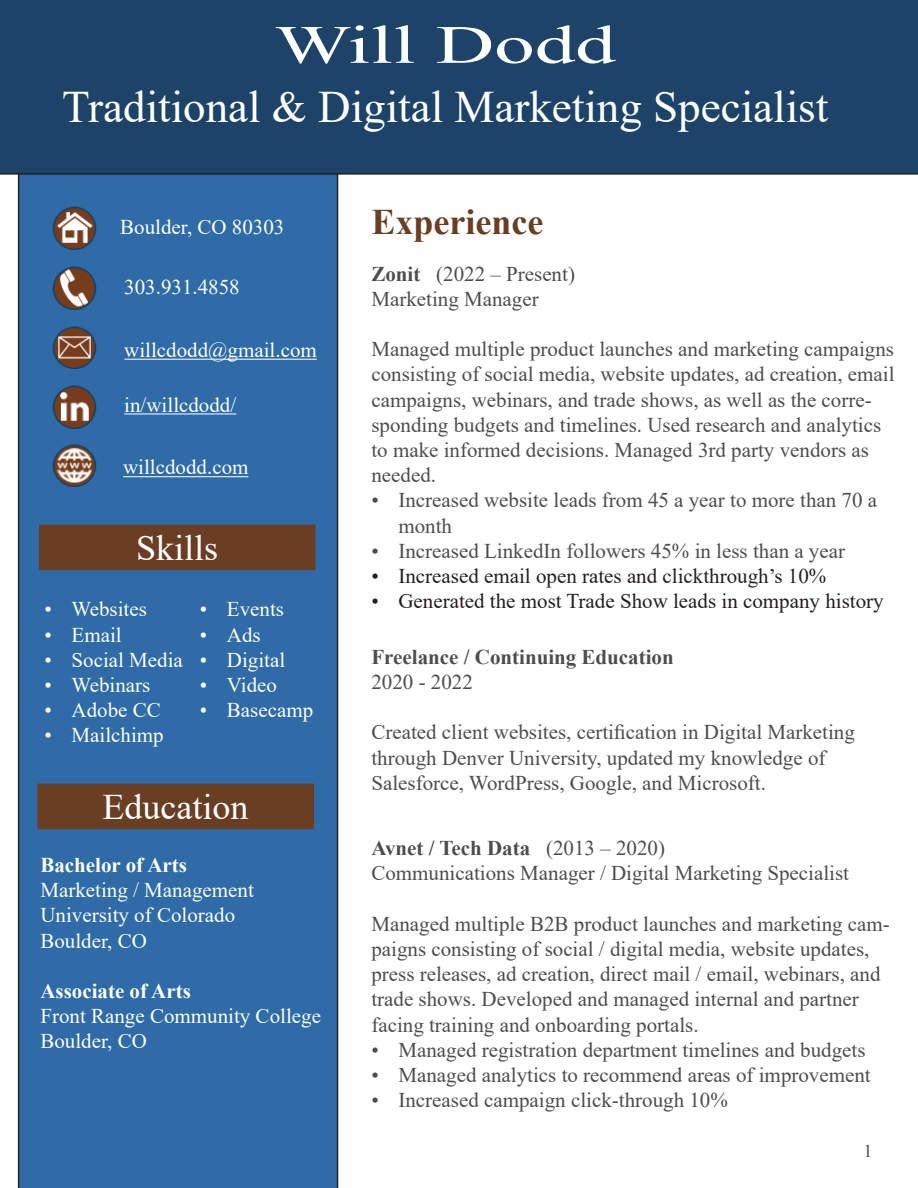
<style>
.page{position:relative;width:918px;height:1188px;background:#fff}
.page>*{position:absolute;margin:0;border:0;box-sizing:border-box;transform-origin:0 0}
.t1{font:54px "Times New Roman";color:#fff;scale:1.5 1}
.t2{font:45px "Times New Roman";color:#fff}
.t3{font:36px "Times New Roman";color:#fff}
.t4{font:700 36px "Times New Roman";color:#6a3e22}
.t5{font:21px/25.2px "Times New Roman";color:#4d4d4d}
.t6{font:21px "Times New Roman";color:#fff}
.t7{font:21px "Times New Roman";color:#231f20}
.t8{font:700 21px/25.2px "Times New Roman";color:#4d4d4d}
.t9{font:700 21px "Times New Roman";color:#fff}
.t10{font:18px "Times New Roman";color:#4d4d4d}
.s1{font-weight:700}
.s2{font-weight:400}
</style>
<div class="page">
<div style="left:18px;top:175px;width:320px;height:1013px;background:#2e6ba7"></div>
<div style="left:0;top:0;width:918px;height:175px;background:#1d4369"></div>
<div style="left:40px;top:525px;width:275px;height:44px;background:#6a3e22"></div>
<div style="left:39px;top:525px;width:276px;height:45px;border:2px solid #6a3e22"></div>
<div style="left:38px;top:784px;width:275px;height:44px;background:#6a3e22"></div>
<div style="left:37px;top:784px;width:277px;height:45px;border:2px solid #6a3e22"></div>
<div style="left:37px;top:261px;width:83px;height:59px;background:#2e6ba7"></div>
<img style="left:53px;top:266px;width:43px;height:43px">
<div style="left:37px;top:321px;width:83px;height:58px;background:#2e6ba7"></div>
<img style="left:53px;top:326px;width:43px;height:43px">
<div style="left:37px;top:380px;width:83px;height:59px;background:#2e6ba7"></div>
<img style="left:53px;top:385px;width:43px;height:43px">
<hr style="left:124px;top:413px;width:112px;height:1px;background:#fff">
<hr style="left:124px;top:359px;width:193px;height:1px;background:#fff">
<div style="left:37px;top:439px;width:83px;height:58px;background:#2e6ba7"></div>
<img style="left:53px;top:444px;width:43px;height:43px">
<hr style="left:123px;top:476px;width:125px;height:1px;background:#fff">
<div style="left:37px;top:201px;width:83px;height:59px;background:#2e6ba7"></div>
<img style="left:53px;top:206px;width:43px;height:43px">
<h1 class="t1" style="left:275px;top:7px;width:229px">Will Dodd</h1>
<h2 class="t2" style="left:62px;top:75px;width:767px">Traditional &amp; Digital Marketing Specialist</h2>
<p class="t6" style="left:120px;top:212px;width:166px">Boulder, CO 80303</p>
<p class="t6" style="left:124px;top:273px;width:117px">303.931.4858</p>
<p class="t6" style="left:124px;top:335px;width:194px">willcdodd@gmail.com</p>
<p class="t6" style="left:124px;top:390px;width:114px">in/willcdodd/</p>
<p class="t6" style="left:123px;top:453px;width:127px">willcdodd.com</p>
<p class="t3" style="left:136px;top:522px;width:84px">Skills</p>
<p class="t6" style="left:45px;top:595px;width:104px">• Websites</p>
<p class="t6" style="left:45px;top:620px;width:79px">• Email</p>
<p class="t6" style="left:45px;top:645px;width:140px">• Social Media</p>
<p class="t6" style="left:45px;top:670px;width:107px">• Webinars</p>
<p class="t6" style="left:45px;top:695px;width:118px">• Adobe CC</p>
<p class="t6" style="left:45px;top:721px;width:121px">• Mailchimp</p>
<p class="t6" style="left:200px;top:595px;width:86px">• Events</p>
<p class="t6" style="left:200px;top:620px;width:62px">• Ads</p>
<p class="t6" style="left:200px;top:645px;width:87px">• Digital</p>
<p class="t6" style="left:200px;top:670px;width:79px">• Video</p>
<p class="t6" style="left:200px;top:695px;width:115px">• Basecamp</p>
<p class="t3" style="left:103px;top:781px;width:147px">Education</p>
<p class="t9" style="left:40px;top:850px;width:148px">Bachelor of Arts</p>
<p class="t6" style="left:40px;top:875px;width:215px">Marketing / Management</p>
<p class="t6" style="left:40px;top:901px;width:196px">University of Colorado</p>
<p class="t6" style="left:40px;top:926px;width:108px">Boulder, CO</p>
<p class="t9" style="left:40px;top:976px;width:152px">Associate of Arts</p>
<p class="t6" style="left:40px;top:1001px;width:282px">Front Range Community College</p>
<p class="t6" style="left:40px;top:1027px;width:108px">Boulder, CO</p>
<p class="t4" style="left:371px;top:196px;width:173px">Experience</p>
<p class="t5" style="left:371px;top:260px;width:205px"><span class="s1">Zonit</span> (2022 – Present)</p>
<p class="t5" style="left:371px;top:286px;width:169px">Marketing Manager</p>
<p class="t5" style="left:371px;top:336px;width:525px">Managed multiple product launches and marketing campaigns consisting of social media, website updates, ad creation, email campaigns, webinars, and trade shows, as well as the corre&shy;sponding budgets and timelines. Used research and analytics to make informed decisions. Managed 3rd party vendors as needed.</p>
<p class="t5" style="left:398px;top:487px;width:480px;text-indent:-27px">• Increased website leads from 45 a year to more than 70 a month</p>
<p class="t5" style="left:371px;top:538px;width:475px">• Increased LinkedIn followers 45% in less than a year</p>
<p class="t7" style="left:371px;top:561px;width:457px">• Increased email open rates and clickthrough’s 10%</p>
<p class="t7" style="left:371px;top:586px;width:514px">• Generated the most Trade Show leads in company history</p>
<p class="t8" style="left:371px;top:644px;width:304px">Freelance / Continuing Education<br><span class="s2">2020 - 2022</span></p>
<p class="t5" style="left:371px;top:719px;width:485px">Created client websites, certification in Digital Marketing through Denver University, updated my knowledge of</p>
<p class="t5" style="left:371px;top:770px;width:396px">Salesforce, WordPress, Google, and Microsoft.</p>
<p class="t8" style="left:371px;top:835px;width:295px">Avnet / Tech Data <span class="s2">(2013 – 2020)</span></p>
<p class="t5" style="left:371px;top:860px;width:479px">Communications Manager / Digital Marketing Specialist</p>
<p class="t5" style="left:371px;top:910px;width:520px">Managed multiple B2B product launches and marketing cam&shy;paigns consisting of social / digital media, website updates, press releases, ad creation, direct mail / email, webinars, and trade shows. Developed and managed internal and partner facing training and onboarding portals.</p>
<p class="t5" style="left:371px;top:1036px;width:496px">• Managed registration department timelines and budgets</p>
<p class="t5" style="left:371px;top:1062px;width:501px">• Managed analytics to recommend areas of improvement</p>
<p class="t5" style="left:371px;top:1087px;width:358px">• Increased campaign click-through 10%</p>
<p class="t10" style="left:863px;top:1139px;width:10px">1</p>
</div>
